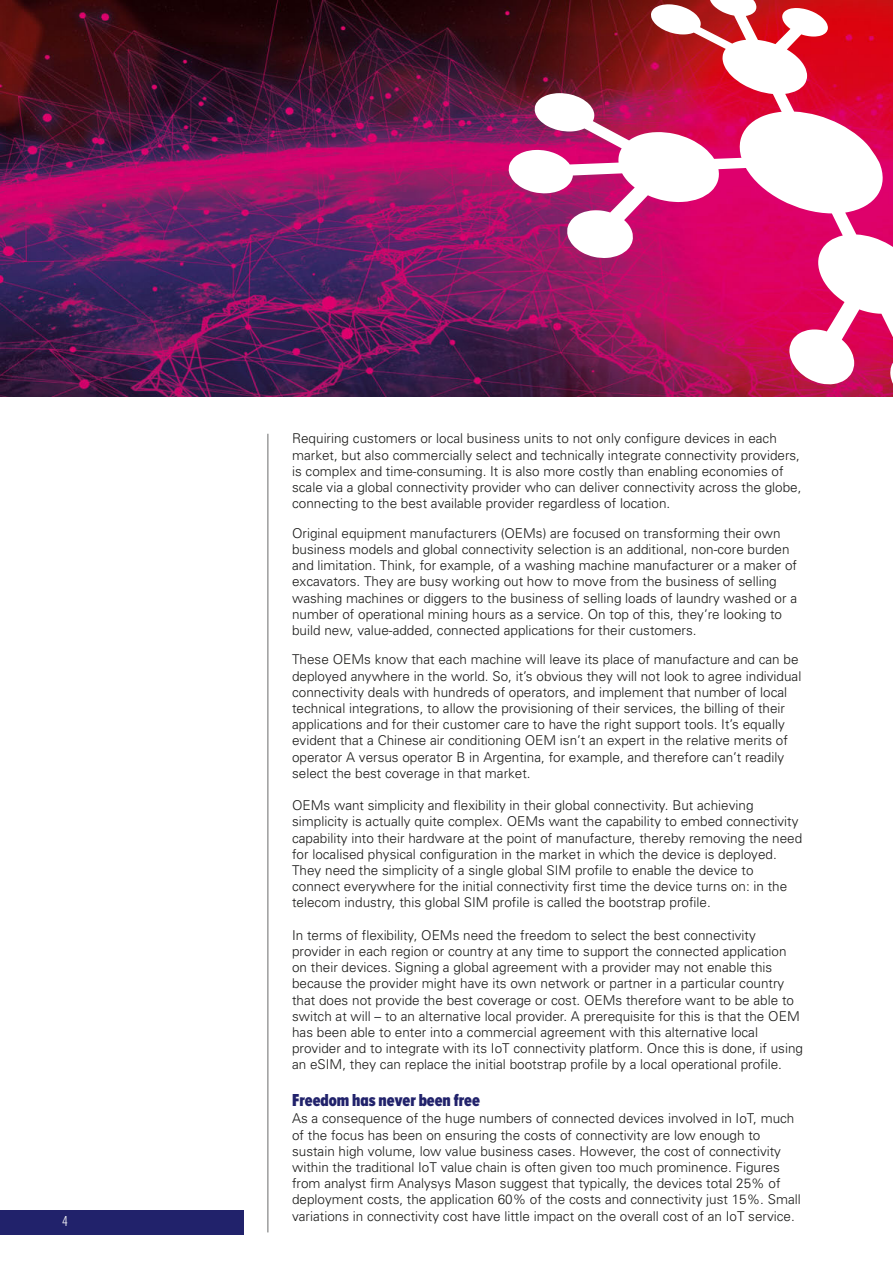
<style>
.page{position:relative;width:893px;height:1263px;background:#fff}
.page>*{position:absolute;margin:0;border:0;box-sizing:border-box;transform-origin:0 0}
.t1{font:900 18px "Proxima Nova A Ex Cn";color:#21226b}
.t2{font:300 15px "Proxima Nova A Ex Cn";color:#fff}
.t3{font:300 13.5px/16.2px "Univers";color:#1a1a18}
</style>
<div class="page">
<div style="left:0;top:1210px;width:244px;height:24px;background:#21226b"></div>
<hr style="left:267px;top:434px;width:2px;height:798px;background:#9c9d9d">
<img style="left:0;top:0;width:509px;height:396px">
<svg style="left:509px;top:0;width:384px;height:396px"></svg>
<p class="t2" style="left:63px;top:1216px;width:7px">4</p>
<p class="t3" style="left:292px;top:432px;width:511px">Requiring customers or local business units to not only configure devices in each market, but also commercially select and technically integrate connectivity providers, is complex and time-consuming. It is also more costly than enabling economies of scale via a global connectivity provider who can deliver connectivity across the globe, connecting to the best available provider regardless of location.</p>
<p class="t3" style="left:292px;top:526px;width:506px">Original equipment manufacturers (OEMs) are focused on transforming their own business models and global connectivity selection is an additional, non-core burden and limitation. Think, for example, of a washing machine manufacturer or a maker of excavators. They are busy working out how to move from the business of selling washing machines or diggers to the business of selling loads of laundry washed or a number of operational mining hours as a service. On top of this, they’re looking to build new, value-added, connected applications for their customers.</p>
<p class="t3" style="left:292px;top:653px;width:511px">These OEMs know that each machine will leave its place of manufacture and can be deployed anywhere in the world. So, it’s obvious they will not look to agree individual connectivity deals with hundreds of operators, and implement that number of local technical integrations, to allow the provisioning of their services, the billing of their applications and for their customer care to have the right support tools. It’s equally evident that a Chinese air conditioning OEM isn’t an expert in the relative merits of operator A versus operator B in Argentina, for example, and therefore can’t readily select the best coverage in that market.</p>
<p class="t3" style="left:292px;top:798px;width:512px">OEMs want simplicity and flexibility in their global connectivity. But achieving simplicity is actually quite complex. OEMs want the capability to embed connectivity capability into their hardware at the point of manufacture, thereby removing the need for localised physical configuration in the market in which the device is deployed.<br>They need the simplicity of a single global SIM profile to enable the device to connect everywhere for the initial connectivity first time the device turns on: in the telecom industry, this global SIM profile is called the bootstrap profile.</p>
<p class="t3" style="left:292px;top:928px;width:512px">In terms of flexibility, OEMs need the freedom to select the best connectivity provider in each region or country at any time to support the connected application on their devices. Signing a global agreement with a provider may not enable this because the provider might have its own network or partner in a particular country that does not provide the best coverage or cost. OEMs therefore want to be able to switch at will – to an alternative local provider. A prerequisite for this is that the OEM has been able to enter into a commercial agreement with this alternative local provider and to integrate with its IoT connectivity platform. Once this is done, if using an eSIM, they can replace the initial bootstrap profile by a local operational profile.</p>
<h1 class="t1" style="left:292px;top:1094px;width:189px">Freedom has never been free</h1>
<p class="t3" style="left:292px;top:1112px;width:510px">As a consequence of the huge numbers of connected devices involved in IoT, much of the focus has been on ensuring the costs of connectivity are low enough to sustain high volume, low value business cases. However, the cost of connectivity within the traditional IoT value chain is often given too much prominence. Figures from analyst firm Analysys Mason suggest that typically, the devices total 25% of deployment costs, the application 60% of the costs and connectivity just 15%. Small variations in connectivity cost have little impact on the overall cost of an IoT service.</p>
</div>
